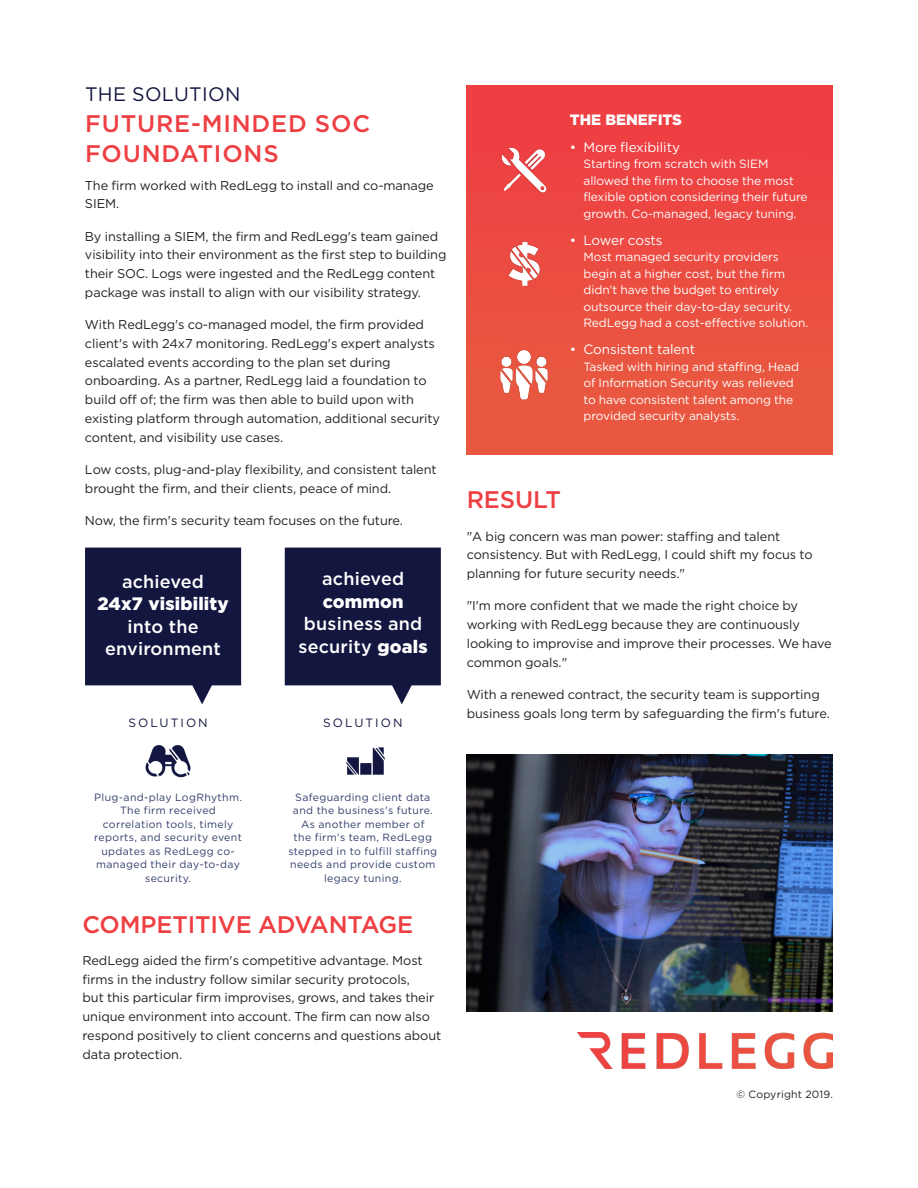
<style>
.page{position:relative;width:918px;height:1188px;background:#fff}
.page>*{position:absolute;margin:0;border:0;box-sizing:border-box;transform-origin:0 0}
.t1{font:500 24px/30px "Gotham";letter-spacing:.035em;color:#ee3f43}
.t2{font:500 24px "Gotham";letter-spacing:-.005em;color:#ee3f43}
.t3{font:19.5px "Gotham";letter-spacing:.02em;color:#13163f}
.t4{font:500 18px/22.5px "Gotham";letter-spacing:.01em;color:#fff}
.t5{font:900 18px "Gotham";letter-spacing:.01em;color:#fff}
.t6{font:900 15px "Gotham";color:#fff}
.t7{font:13.5px "Gotham";letter-spacing:-.005em;color:#fff}
.t8{font:12.75px/18.8px "Gotham";letter-spacing:-.005em;color:#231f20}
.t9{font:12px/16.5px "Gotham";letter-spacing:-.005em;color:#fff}
.t10{font:12px "Gotham";letter-spacing:.17em;color:#13163f}
.t11{font:10.5px/13.5px "Gotham";letter-spacing:.035em;color:#323e6b;text-align:center}
.t12{font:10.5px "Gotham";letter-spacing:.02em;color:#231f20}
.s1{font-weight:900}
</style>
<div class="page">
<div style="left:467px;top:85px;width:366px;height:369px;background:linear-gradient(to right,#eb4c41,#eb4b41)"></div>
<svg style="left:85px;top:548px;width:156px;height:156px;background:#2d3054"></svg>
<svg style="left:285px;top:548px;width:156px;height:156px;background:#2d3054"></svg>
<img style="left:467px;top:754px;width:366px;height:257px">
<img style="left:578px;top:1032px;width:254px;height:37px">
<img style="left:491px;top:138px;width:65px;height:64px">
<img style="left:491px;top:235px;width:65px;height:61px">
<img style="left:491px;top:349px;width:65px;height:58px">
<img style="left:145px;top:744px;width:46px;height:34px">
<img style="left:346px;top:747px;width:39px;height:28px">
<p class="t3" style="left:85px;top:81px;width:157px">THE SOLUTION</p>
<p class="t1" style="left:85px;top:108px;width:286px">FUTURE-MINDED SOC<br>FOUNDATIONS</p>
<p class="t8" style="left:85px;top:175px;width:350px">The firm worked with RedLegg to install and co-manage<br>SIEM.</p>
<p class="t8" style="left:85px;top:226px;width:363px">By installing a SIEM, the firm and RedLegg's team gained visibility into their environment as the first step to building their SOC. Logs were ingested and the RedLegg content package was install to align with our visibility strategy.</p>
<p class="t8" style="left:85px;top:315px;width:357px">With RedLegg's co-managed model, the firm provided client's with 24x7 monitoring. RedLegg's expert analysts escalated events according to the plan set during onboarding. As a partner, RedLegg laid a foundation to build off of; the firm was then able to build upon with existing platform through automation, additional security content, and visibility use cases.</p>
<p class="t8" style="left:85px;top:460px;width:353px">Low costs, plug-and-play flexibility, and consistent talent brought the firm, and their clients, peace of mind.</p>
<p class="t8" style="left:85px;top:511px;width:320px">Now, the firm's security team focuses on the future.</p>
<p class="t4" style="left:122px;top:570px;width:83px">achieved</p>
<p class="t5" style="left:97px;top:591px;width:133px">24x7 visibility</p>
<p class="t4" style="left:127px;top:615px;width:73px">into the</p>
<p class="t4" style="left:105px;top:637px;width:117px">environment</p>
<p class="t10" style="left:128px;top:716px;width:81px">SOLUTION</p>
<p class="t4" style="left:322px;top:567px;width:83px">achieved</p>
<p class="t5" style="left:323px;top:589px;width:82px">common</p>
<p class="t4" style="left:299px;top:612px;width:131px">business and security <span class="s1">goals</span></p>
<p class="t10" style="left:323px;top:716px;width:81px">SOLUTION</p>
<p class="t6" style="left:570px;top:109px;width:114px">THE BENEFITS</p>
<p class="t7" style="left:570px;top:138px;width:112px">• More flexibility</p>
<p class="t9" style="left:583px;top:155px;width:226px">Starting from scratch with SIEM allowed the firm to choose the most flexible option considering their future growth. Co-managed, legacy tuning.</p>
<p class="t7" style="left:570px;top:231px;width:94px">• Lower costs</p>
<p class="t9" style="left:583px;top:248px;width:227px">Most managed security providers begin at a higher cost, but the firm didn't have the budget to entirely outsource their day-to-day security.<br>RedLegg had a cost-effective solution.</p>
<p class="t7" style="left:570px;top:341px;width:127px">• Consistent talent</p>
<p class="t9" style="left:583px;top:358px;width:217px">Tasked with hiring and staffing, Head of Information Security was relieved to have consistent talent among the provided security analysts.</p>
<p class="t2" style="left:467px;top:484px;width:96px">RESULT</p>
<p class="t8" style="left:467px;top:527px;width:347px">"A big concern was man power: staffing and talent consistency. But with RedLegg, I could shift my focus to planning for future security needs."</p>
<p class="t8" style="left:467px;top:596px;width:366px">"I'm more confident that we made the right choice by working with RedLegg because they are continuously looking to improvise and improve their processes. We have common goals."</p>
<p class="t8" style="left:467px;top:685px;width:365px">With a renewed contract, the security team is supporting business goals long term by safeguarding the firm's future.</p>
<p class="t11" style="left:94px;top:790px;width:149px">Plug-and-play LogRhythm.<br>The firm received correlation tools, timely reports, and security event updates as RedLegg co&shy;managed their day-to-day security.</p>
<p class="t11" style="left:288px;top:790px;width:150px">Safeguarding client data and the business's future.<br>As another member of<br>the firm's team, RedLegg stepped in to fulfill staffing needs and provide custom legacy tuning.</p>
<p class="t2" style="left:83px;top:908px;width:332px">COMPETITIVE ADVANTAGE</p>
<p class="t8" style="left:83px;top:951px;width:360px">RedLegg aided the firm's competitive advantage. Most firms in the industry follow similar security protocols,<br>but this particular firm improvises, grows, and takes their unique environment into account. The firm can now also respond positively to client concerns and questions about data protection.</p>
<p class="t12" style="left:737px;top:1087px;width:98px">© Copyright 2019.</p>
</div>
